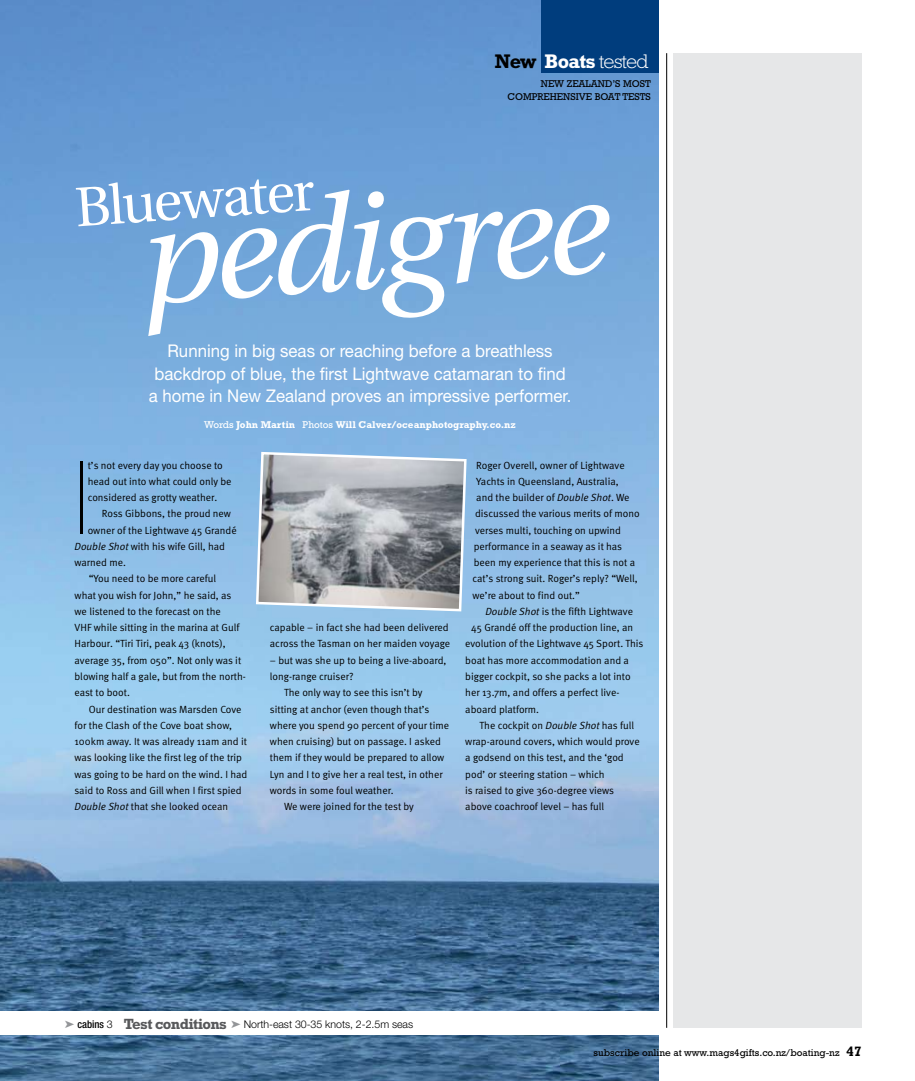
<style>
.page{position:relative;width:915px;height:1081px;background:#fff}
.page>*{position:absolute;margin:0;border:0;box-sizing:border-box;transform-origin:0 0}
.t1{font:italic 134.25px "Utopia";color:#fff}
.t2{font:200 101.38px "Helvetica Neue CE";color:#000}
.t3{font:55.5px "Utopia";color:#fff}
.t4{font:300 20px "Rockwell";letter-spacing:-.04em;color:#fff}
.t5{font:17.5px/22.5px "Helvetica Neue LT";color:#fff;text-align:center;scale:.96 1}
.t6{font:700 15px "Rockwell";letter-spacing:-.04em;color:#58595b}
.t7{font:300 10.62px "Helvetica Neue LT";letter-spacing:-.005em;color:#000}
.t8{font:500 condensed 10.62px "Helvetica Neue LT";letter-spacing:-.005em;color:#000}
.t9{font:10.38px/16.2px "Meta Normal";color:#000}
.t10{font:10px/12.5px "Rockwell";color:#000;text-align:right}
.t11{font:700 10px "Rockwell";color:#fff}
.s1{font-weight:700;color:#000}
.s2{font-weight:700}
.s3{font-weight:400}
.s4{font-style:italic}
.s5{color:#939598}
.s6{font-weight:300;font-stretch:normal}
.s7{font-weight:700;font-size:13.75px}
</style>
<div class="page">
<img style="left:0;top:0;width:658px;height:1081px">
<hr style="left:666px;top:53px;width:1px;height:975px;background:#000">
<div style="left:0;top:1011px;width:658px;height:24px;background:#fff"></div>
<div style="left:541px;top:0;width:117px;height:73px;background:#003d7d"></div>
<div style="left:672px;top:53px;width:189px;height:975px;background:#e6e7e8"></div>
<svg style="left:254px;top:450px;width:213px;height:163px;background:#9ea5ac"></svg>
<h3 class="t4" style="left:494px;top:50px;width:155px"><span class="s1">New</span> <span class="s2">Boats</span> tested</h3>
<p class="t10" style="left:507px;top:77px;width:145px">New Zealand’s most comprehensive boat tests</p>
<h3 class="t3" style="left:73px;top:177px;width:241px;rotate:-4deg">Bluewater</h3>
<h1 class="t1" style="left:135px;top:185px;width:470px;rotate:-4deg">pedigree</h1>
<h3 class="t5" style="left:149px;top:340px;width:441px">Running in big seas or reaching before a breathless backdrop of blue, the first Lightwave catamaran to find a home in New Zealand proves an impressive performer.</h3>
<p class="t11" style="left:204px;top:418px;width:313px"><span class="s3">Words</span> John Martin <span class="s3">Photos</span> Will Calver/oceanphotography.co.nz</p>
<h2 class="t2" style="left:74px;top:438px;width:14px">I</h2>
<p class="t9" style="left:88px;top:457px;width:145px">t’s not every day you choose to head out into what could only be considered as grotty weather.</p>
<p class="t9" style="left:102px;top:505px;width:131px">Ross Gibbons, the proud new</p>
<p class="t9" style="left:88px;top:522px;width:150px">owner of the Lightwave 45 Grandé</p>
<p class="t9" style="left:74px;top:538px;width:152px"><span class="s4">Double Shot</span> with his wife Gill, had</p>
<p class="t9" style="left:74px;top:554px;width:53px">warned me.</p>
<p class="t9" style="left:89px;top:570px;width:129px">“You need to be more careful</p>
<p class="t9" style="left:74px;top:587px;width:158px">what you wish for John,” he said, as</p>
<p class="t9" style="left:74px;top:603px;width:148px">we listened to the forecast on the</p>
<p class="t9" style="left:74px;top:619px;width:166px">VHF while sitting in the marina at Gulf</p>
<p class="t9" style="left:74px;top:635px;width:153px">Harbour. “Tiri Tiri, peak 43 (knots),</p>
<p class="t9" style="left:74px;top:652px;width:168px">average 35, from 050”. Not only was it</p>
<p class="t9" style="left:74px;top:668px;width:173px">blowing half a gale, but from the north-</p>
<p class="t9" style="left:74px;top:684px;width:57px">east to boot.</p>
<p class="t9" style="left:89px;top:700px;width:154px">Our destination was Marsden Cove</p>
<p class="t9" style="left:74px;top:717px;width:159px">for the Clash of the Cove boat show,</p>
<p class="t9" style="left:74px;top:733px;width:174px">100km away. It was already 11am and it</p>
<p class="t9" style="left:74px;top:749px;width:169px">was looking like the first leg of the trip</p>
<p class="t9" style="left:74px;top:765px;width:174px">was going to be hard on the wind. I had</p>
<p class="t9" style="left:74px;top:782px;width:169px">said to Ross and Gill when I first spied</p>
<p class="t9" style="left:74px;top:798px;width:155px"><span class="s4">Double Shot</span> that she looked ocean</p>
<p class="t9" style="left:270px;top:619px;width:182px">capable – in fact she had been delivered across the Tasman on her maiden voyage</p>
<p class="t9" style="left:270px;top:652px;width:178px">– but was she up to being a live-aboard,</p>
<p class="t9" style="left:270px;top:668px;width:85px">long-range cruiser?</p>
<p class="t9" style="left:284px;top:684px;width:140px">The only way to see this isn’t by</p>
<p class="t9" style="left:270px;top:700px;width:161px">sitting at anchor (even though that’s</p>
<p class="t9" style="left:270px;top:717px;width:181px">where you spend 90 percent of your time</p>
<p class="t9" style="left:270px;top:733px;width:172px">when cruising) but on passage. I asked</p>
<p class="t9" style="left:270px;top:749px;width:176px">them if they would be prepared to allow</p>
<p class="t9" style="left:270px;top:765px;width:174px">Lyn and I to give her a real test, in other</p>
<p class="t9" style="left:270px;top:782px;width:125px">words in some foul weather.</p>
<p class="t9" style="left:284px;top:798px;width:131px">We were joined for the test by</p>
<p class="t9" style="left:476px;top:457px;width:150px">Roger Overell, owner of Lightwave</p>
<p class="t9" style="left:476px;top:473px;width:144px">Yachts in Queensland, Australia,</p>
<p class="t9" style="left:476px;top:489px;width:155px">and the builder of <span class="s4">Double Shot</span>. We</p>
<p class="t9" style="left:475px;top:505px;width:166px">discussed the various merits of mono</p>
<p class="t9" style="left:475px;top:522px;width:147px">verses multi, touching on upwind</p>
<p class="t9" style="left:473px;top:538px;width:150px">performance in a seaway as it has</p>
<p class="t9" style="left:473px;top:554px;width:163px">been my experience that this is not a</p>
<p class="t9" style="left:472px;top:570px;width:167px">cat’s strong suit. Roger’s reply? “Well,</p>
<p class="t9" style="left:472px;top:587px;width:109px">we’re about to find out.”</p>
<p class="t9" style="left:485px;top:603px;width:149px"><span class="s4">Double Shot</span> is the fifth Lightwave</p>
<p class="t9" style="left:471px;top:619px;width:163px">45 Grandé off the production line, an</p>
<p class="t9" style="left:465px;top:635px;width:180px">evolution of the Lightwave 45 Sport. This</p>
<p class="t9" style="left:465px;top:652px;width:165px">boat has more accommodation and a</p>
<p class="t9" style="left:465px;top:668px;width:167px">bigger cockpit, so she packs a lot into</p>
<p class="t9" style="left:465px;top:684px;width:155px">her 13.7m, and offers a perfect live-</p>
<p class="t9" style="left:465px;top:700px;width:75px">aboard platform.</p>
<p class="t9" style="left:479px;top:717px;width:156px">The cockpit on <span class="s4">Double Shot</span> has full</p>
<p class="t9" style="left:465px;top:733px;width:176px">wrap-around covers, which would prove</p>
<p class="t9" style="left:465px;top:749px;width:160px">a godsend on this test, and the ‘god</p>
<p class="t9" style="left:465px;top:765px;width:141px">pod’ or steering station – which</p>
<p class="t9" style="left:465px;top:782px;width:150px">is raised to give 360-degree views</p>
<p class="t9" style="left:465px;top:798px;width:140px">above coachroof level – has full</p>
<p class="t8" style="left:65px;top:1018px;width:49px"><span class="s5">➤</span> cabins <span class="s6">3</span></p>
<h3 class="t6" style="left:124px;top:1015px;width:104px">Test conditions</h3>
<p class="t7" style="left:231px;top:1018px;width:183px"><span class="s5">➤</span> North-east 30-35 knots, 2-2.5m seas</p>
<p class="t10" style="left:593px;top:1046px;width:269px">subscribe online at www.mags4gifts.co.nz/boating-nz <span class="s7">47</span></p>
</div>
